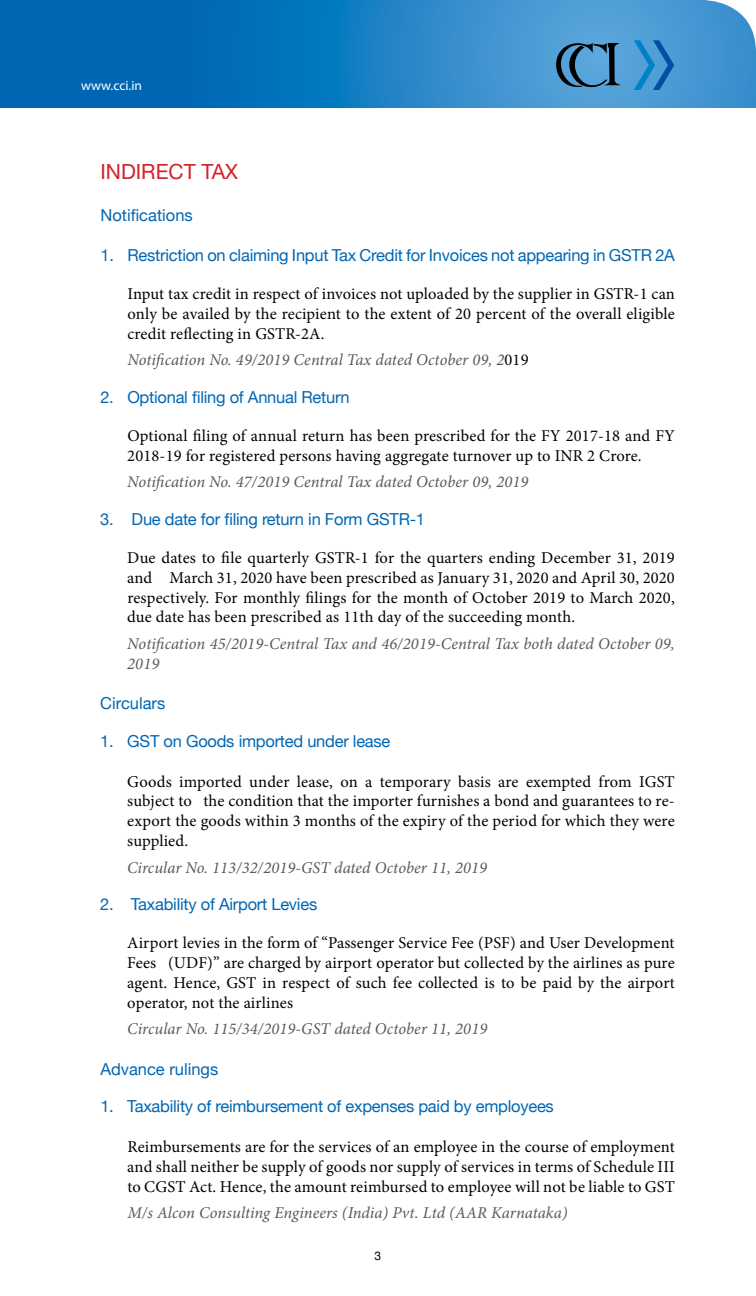
<style>
.page{position:relative;width:756px;height:1296px;background:#fff}
.page>*{position:absolute;margin:0;border:0;box-sizing:border-box;transform-origin:0 0}
.t1{font:21px "Helvetica Neue";color:#d2232a}
.t2{font:16.5px/19.8px "Minion Pro";letter-spacing:.01em;color:#000;text-align:justify}
.t3{font:italic 16.5px/19.8px "Minion Pro";letter-spacing:.005em;color:#58595b}
.t4{font:16.5px "Helvetica Neue";letter-spacing:-.015em;color:#0066b3}
.t5{font:13.5px "Myriad Pro";color:#fff}
.t6{font:12px "Helvetica Neue";color:#000}
.s1{font-style:normal;color:#000}
</style>
<div class="page">
<svg style="left:0;top:0;width:756px;height:108px;background:#207fc3"></svg>
<svg style="left:634px;top:40px;width:40px;height:50px;background:#378ccb"></svg>
<svg style="left:551px;top:42px;width:69px;height:45px;background:#3f779e"></svg>
<p class="t5" style="left:81px;top:77px;width:63px">www.cci.in</p>
<p class="t1" style="left:100px;top:159px;width:139px">INDIRECT TAX</p>
<p class="t4" style="left:100px;top:205px;width:94px">Notifications</p>
<p class="t4" style="left:100px;top:246px;width:576px">1. Restriction on claiming Input Tax Credit for Invoices not appearing in GSTR 2A</p>
<p class="t2" style="left:127px;top:284px;width:549px">Input tax credit in respect of invoices not uploaded by the supplier in GSTR-1 can only be availed by the recipient to the extent of 20 percent of the overall eligible credit reflecting in GSTR-2A.</p>
<p class="t3" style="left:127px;top:350px;width:403px">Notification No. 49/2019 Central Tax dated October 09, 2<span class="s1">019</span></p>
<p class="t4" style="left:100px;top:387px;width:251px">2. Optional filing of Annual Return</p>
<p class="t2" style="left:127px;top:426px;width:549px">Optional filing of annual return has been prescribed for the FY 2017-18 and FY<br>2018-19 for registered persons having aggregate turnover up to INR 2 Crore.</p>
<p class="t3" style="left:127px;top:472px;width:403px">Notification No. 47/2019 Central Tax dated October 09, 2019</p>
<p class="t4" style="left:100px;top:509px;width:326px">3. Due date for filing return in Form GSTR-1</p>
<p class="t2" style="left:127px;top:548px;width:549px">Due dates to file quarterly GSTR-1 for the quarters ending December 31, 2019 and March 31, 2020 have been prescribed as January 31, 2020 and April 30, 2020 respectively. For monthly filings for the month of October 2019 to March 2020, due date has been prescribed as 11th day of the succeeding month.</p>
<p class="t3" style="left:127px;top:634px;width:549px">Notification 45/2019-Central Tax and 46/2019-Central Tax both dated October 09,<br>2019</p>
<p class="t4" style="left:100px;top:693px;width:67px">Circulars</p>
<p class="t4" style="left:100px;top:731px;width:292px">1. GST on Goods imported under lease</p>
<p class="t2" style="left:127px;top:771px;width:549px">Goods imported under lease, on a temporary basis are exempted from IGST subject to the condition that the importer furnishes a bond and guarantees to re&shy;export the goods within 3 months of the expiry of the period for which they were supplied.</p>
<p class="t3" style="left:127px;top:857px;width:361px">Circular No. 113/32/2019-GST dated October 11, 2019</p>
<p class="t4" style="left:100px;top:895px;width:219px">2. Taxability of Airport Levies</p>
<p class="t2" style="left:127px;top:933px;width:549px">Airport levies in the form of “Passenger Service Fee (PSF) and User Development Fees (UDF)” are charged by airport operator but collected by the airlines as pure agent. Hence, GST in respect of such fee collected is to be paid by the airport operator, not the airlines</p>
<p class="t3" style="left:127px;top:1019px;width:361px">Circular No. 115/34/2019-GST dated October 11, 2019</p>
<p class="t4" style="left:100px;top:1059px;width:119px">Advance rulings</p>
<p class="t4" style="left:100px;top:1097px;width:455px">1. Taxability of reimbursement of expenses paid by employees</p>
<p class="t2" style="left:127px;top:1137px;width:549px">Reimbursements are for the services of an employee in the course of employment and shall neither be supply of goods nor supply of services in terms of Schedule III to CGST Act. Hence, the amount reimbursed to employee will not be liable to GST</p>
<p class="t3" style="left:127px;top:1203px;width:442px">M/s Alcon Consulting Engineers (India) Pvt. Ltd (AAR Karnataka)</p>
<p class="t6" style="left:375px;top:1249px;width:8px">3</p>
</div>
